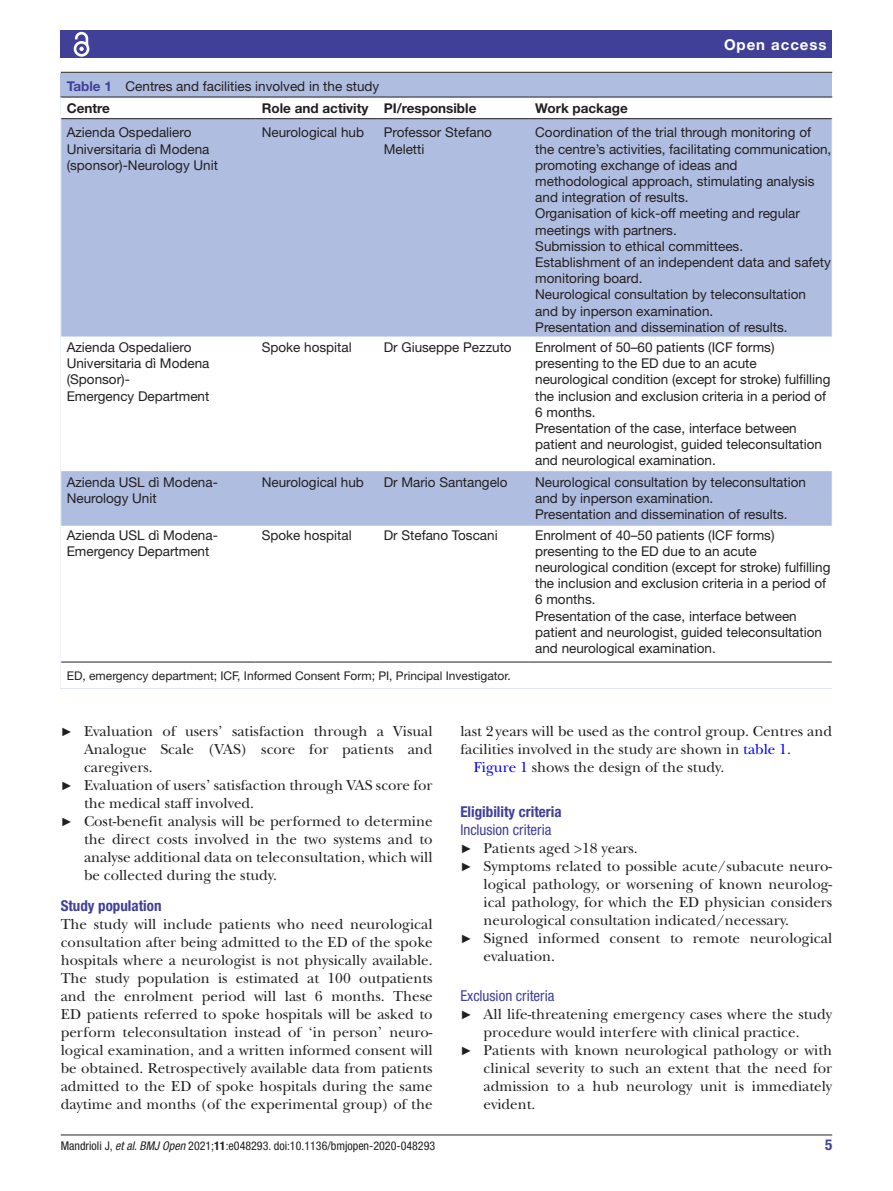
<style>
.page{position:relative;width:893px;height:1191px;background:#fff}
.page>*{position:absolute;margin:0;border:0;box-sizing:border-box;transform-origin:0 0}
.t1{font:15px/18px "New Baskerville";color:#231f20;text-align:justify}
.t2{font:700 condensed 15px "Helvetica Neue LT Std";color:#414099}
.t3{font:condensed 15px "Helvetica Neue LT Std";color:#414099}
.t4{font:700 15px "Helvetica Neue LT Std";letter-spacing:.065em;color:#fff}
.t5{font:13.5px/16.2px "Helvetica Neue LT Std";color:#231f20}
.t6{font:700 13.5px "Helvetica Neue LT Std";color:#231f20}
.t7{font:12px "Helvetica Neue LT Std";color:#231f20}
.t8{font:condensed 12px "Helvetica Neue LT Std";color:#231f20}
.s1{font-weight:700;color:#414099}
.s2{font-weight:700}
.s3{font-family:"Arial";font-size:12px}
.s4{color:#00f}
.s5{font-style:italic}
</style>
<div class="page">
<hr style="left:61px;top:1134px;width:771px;height:1px;background:#231f20">
<div style="left:61px;top:31px;width:771px;height:27px;background:#414099"></div>
<svg style="left:73px;top:31px;width:17px;height:26px"></svg>
<div style="left:61px;top:73px;width:771px;height:615px;background:#afbde1"></div>
<hr style="left:61px;top:72px;width:771px;height:1px;background:#231f20">
<div style="left:61px;top:98px;width:771px;height:590px;background:#fff"></div>
<svg style="left:61px;top:119px;width:771px;height:406px"></svg>
<hr style="left:61px;top:97px;width:195px;height:1px;background:#231f20">
<hr style="left:61px;top:118px;width:195px;height:1px;background:#231f20">
<hr style="left:256px;top:97px;width:122px;height:1px;background:#231f20">
<hr style="left:256px;top:118px;width:122px;height:1px;background:#231f20">
<hr style="left:378px;top:97px;width:151px;height:1px;background:#231f20">
<hr style="left:378px;top:118px;width:151px;height:1px;background:#231f20">
<hr style="left:529px;top:97px;width:303px;height:1px;background:#231f20">
<hr style="left:529px;top:118px;width:303px;height:1px;background:#231f20">
<hr style="left:256px;top:661px;width:122px;height:1px;background:#231f20">
<hr style="left:378px;top:661px;width:151px;height:1px;background:#231f20">
<hr style="left:529px;top:661px;width:303px;height:1px;background:#231f20">
<hr style="left:61px;top:661px;width:195px;height:1px;background:#231f20">
<svg style="left:60px;top:97px;width:1px;height:22px"></svg>
<svg style="left:60px;top:662px;width:1px;height:26px"></svg>
<hr style="left:67px;top:679px;width:765px;height:1px;background:#fff">
<p class="t5" style="left:67px;top:75px;width:314px;line-height:22px"><span class="s1">Table 1</span> Centres and facilities involved in the study<br><span class="s2">Centre</span></p>
<p class="t6" style="left:262px;top:99px;width:216px">Role and activity PI/responsible</p>
<p class="t6" style="left:535px;top:99px;width:94px">Work package</p>
<p class="t4" style="left:724px;top:35px;width:104px">Open access</p>
<p class="t5" style="left:67px;top:124px;width:153px">Azienda Ospedaliero<br>Universitaria dì Modena (sponsor)-Neurology Unit</p>
<p class="t5" style="left:262px;top:124px;width:104px">Neurological hub</p>
<p class="t5" style="left:384px;top:124px;width:110px">Professor Stefano<br>Meletti</p>
<p class="t5" style="left:535px;top:124px;width:298px">Coordination of the trial through monitoring of the centre’s activities, facilitating communication, promoting exchange of ideas and methodological approach, stimulating analysis and integration of results.<br>Organisation of kick-off meeting and regular meetings with partners.<br>Submission to ethical committees.<br>Establishment of an independent data and safety monitoring board.<br>Neurological consultation by teleconsultation and by inperson examination.<br>Presentation and dissemination of results.</p>
<p class="t5" style="left:67px;top:339px;width:144px">Azienda Ospedaliero<br>Universitaria dì Modena (Sponsor)-<br>Emergency Department</p>
<p class="t5" style="left:262px;top:339px;width:92px">Spoke hospital</p>
<p class="t5" style="left:384px;top:339px;width:129px">Dr Giuseppe Pezzuto</p>
<p class="t5" style="left:535px;top:339px;width:297px">Enrolment of 50–60 patients (ICF forms) presenting to the ED due to an acute neurological condition (except for stroke) fulfilling the inclusion and exclusion criteria in a period of 6 months.<br>Presentation of the case, interface between patient and neurologist, guided teleconsultation and neurological examination.</p>
<p class="t5" style="left:67px;top:474px;width:153px">Azienda USL dì Modena-<br>Neurology Unit</p>
<p class="t5" style="left:262px;top:474px;width:104px">Neurological hub</p>
<p class="t5" style="left:384px;top:474px;width:126px">Dr Mario Santangelo</p>
<p class="t5" style="left:535px;top:474px;width:272px">Neurological consultation by teleconsultation and by inperson examination.<br>Presentation and dissemination of results.</p>
<p class="t5" style="left:67px;top:526px;width:153px">Azienda USL dì Modena-<br>Emergency Department</p>
<p class="t5" style="left:262px;top:526px;width:92px">Spoke hospital</p>
<p class="t5" style="left:384px;top:526px;width:116px">Dr Stefano Toscani</p>
<p class="t5" style="left:535px;top:526px;width:297px">Enrolment of 40–50 patients (ICF forms) presenting to the ED due to an acute neurological condition (except for stroke) fulfilling the inclusion and exclusion criteria in a period of 6 months.<br>Presentation of the case, interface between patient and neurologist, guided teleconsultation and neurological examination.</p>
<p class="t7" style="left:67px;top:668px;width:445px">ED, emergency department; ICF, Informed Consent Form; PI, Principal Investigator.</p>
<p class="t1" style="left:61px;top:722px;width:373px"><span class="s3">►</span> Evaluation of users’ satisfaction through a Visual</p>
<p class="t1" style="left:84px;top:740px;width:350px">Analogue Scale (VAS) score for patients and</p>
<p class="t1" style="left:84px;top:758px;width:70px">caregivers.</p>
<p class="t1" style="left:61px;top:776px;width:373px"><span class="s3">►</span> Evaluation of users’ satisfaction through VAS score for</p>
<p class="t1" style="left:84px;top:794px;width:172px">the medical staff involved.</p>
<p class="t1" style="left:61px;top:812px;width:373px"><span class="s3">►</span> Cost-benefit analysis will be performed to determine</p>
<p class="t1" style="left:84px;top:830px;width:350px">the direct costs involved in the two systems and to</p>
<p class="t1" style="left:84px;top:848px;width:350px">analyse additional data on teleconsultation, which will</p>
<p class="t1" style="left:84px;top:866px;width:195px">be collected during the study.</p>
<p class="t2" style="left:61px;top:897px;width:102px">Study population</p>
<p class="t1" style="left:61px;top:915px;width:373px">The study will include patients who need neurological consultation after being admitted to the ED of the spoke hospitals where a neurologist is not physically available.<br>The study population is estimated at 100 outpatients and the enrolment period will last 6 months. These ED patients referred to spoke hospitals will be asked to perform teleconsultation instead of ‘in person’ neuro&shy;logical examination, and a written informed consent will be obtained. Retrospectively available data from patients admitted to the ED of spoke hospitals during the same daytime and months (of the experimental group) of the</p>
<p class="t1" style="left:460px;top:722px;width:373px">last 2years will be used as the control group. Centres and</p>
<p class="t1" style="left:460px;top:740px;width:332px">facilities involved in the study are shown in <span class="s4">table 1</span>.</p>
<p class="t1" style="left:474px;top:758px;width:252px"><span class="s4">Figure 1</span> shows the design of the study.</p>
<p class="t2" style="left:460px;top:802px;width:103px">Eligibility criteria</p>
<p class="t3" style="left:460px;top:820px;width:93px">Inclusion criteria</p>
<p class="t1" style="left:460px;top:839px;width:179px"><span class="s3">►</span> Patients aged &gt;18 years.</p>
<p class="t1" style="left:460px;top:857px;width:373px"><span class="s3">►</span> Symptoms related to possible acute/subacute neuro-</p>
<p class="t1" style="left:484px;top:875px;width:350px">logical pathology, or worsening of known neurolog-</p>
<p class="t1" style="left:484px;top:893px;width:350px">ical pathology, for which the ED physician considers</p>
<p class="t1" style="left:484px;top:911px;width:307px">neurological consultation indicated/necessary.</p>
<p class="t1" style="left:460px;top:929px;width:373px"><span class="s3">►</span> Signed informed consent to remote neurological</p>
<p class="t1" style="left:484px;top:947px;width:73px">evaluation.</p>
<p class="t3" style="left:460px;top:987px;width:96px">Exclusion criteria</p>
<p class="t1" style="left:460px;top:1005px;width:373px"><span class="s3">►</span> All life-threatening emergency cases where the study</p>
<p class="t1" style="left:484px;top:1023px;width:317px">procedure would interfere with clinical practice.</p>
<p class="t1" style="left:460px;top:1041px;width:373px"><span class="s3">►</span> Patients with known neurological pathology or with</p>
<p class="t1" style="left:484px;top:1059px;width:350px">clinical severity to such an extent that the need for</p>
<p class="t1" style="left:484px;top:1077px;width:350px">admission to a hub neurology unit is immediately</p>
<p class="t1" style="left:484px;top:1095px;width:53px">evident.</p>
<p class="t8" style="left:61px;top:1138px;width:376px">Mandrioli J, <span class="s5">et al</span>. <span class="s5">BMJ Open</span> 2021;<span class="s2">11</span>:e048293. doi:10.1136/bmjopen-2020-048293</p>
<p class="t2" style="left:825px;top:1135px;width:9px">5</p>
</div>
